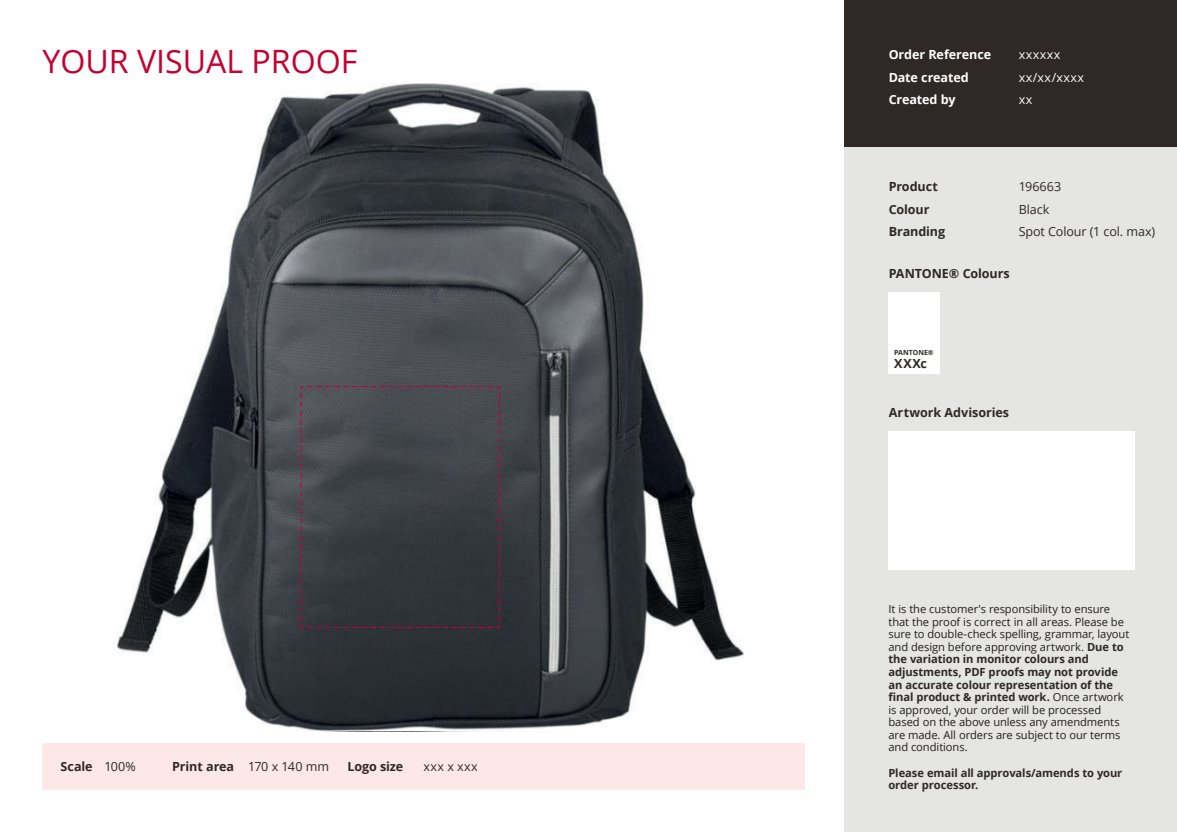
<style>
.page{position:relative;width:1177px;height:832px;background:#fff}
.page>*{position:absolute;margin:0;border:0;box-sizing:border-box;transform-origin:0 0}
.t1{font:32.15px "Open Sans";color:#c5002e}
.t2{font:700 12.55px/22.4px "Open Sans";letter-spacing:-.01em;color:#2e2926}
.t3{font:12.55px "Open Sans";letter-spacing:-.01em;color:#2e2926}
.t4{font:700 12.55px/22.4px "Open Sans";letter-spacing:-.01em;color:#fff}
.t5{font:12.55px/22.4px "Open Sans";letter-spacing:.03em;color:#fff}
.t6{font:11.2px/12.6px "Open Sans";letter-spacing:-.01em;color:#231f20}
.t7{font:700 11.2px/12.6px "Open Sans";letter-spacing:-.005em;color:#2e2926}
.t8{font:700 7px "Open Sans";letter-spacing:-.005em;color:#2e2926}
.s1{font-weight:400}
.s2{font-weight:700;color:#2e2926}
</style>
<div class="page">
<div style="left:42px;top:743px;width:763px;height:47px;background:#fde8e7"></div>
<div style="left:845px;top:0;width:332px;height:148px;background:#2e2926"></div>
<div style="left:845px;top:148px;width:332px;height:684px;background:#e5e5e3"></div>
<div style="left:888px;top:431px;width:247px;height:138px;background:#fff"></div>
<div style="left:888px;top:292px;width:52px;height:52px;background:#fff"></div>
<div style="left:888px;top:344px;width:52px;height:30px;background:#fff"></div>
<img style="left:117px;top:83px;width:626px;height:648px">
<svg style="left:300px;top:385px;width:200px;height:243px"></svg>
<h1 class="t1" style="left:42px;top:40px;width:316px">YOUR VISUAL PROOF</h1>
<p class="t2" style="left:61px;top:755px;width:77px">Scale <span class="s1">100%</span></p>
<p class="t2" style="left:172px;top:755px;width:63px">Print area</p>
<p class="t2" style="left:347px;top:755px;width:57px">Logo size</p>
<p class="t3" style="left:423px;top:758px;width:56px">xxx x xxx</p>
<p class="t3" style="left:248px;top:758px;width:82px">170 x 140 mm</p>
<p class="t4" style="left:888px;top:43px;width:104px">Order Reference<br>Date created<br>Created by</p>
<p class="t5" style="left:1019px;top:43px;width:67px">xxxxxx xx/xx/xxxx xx</p>
<p class="t2" style="left:888px;top:175px;width:58px">Product<br>Colour<br>Branding</p>
<p class="t3" style="left:1019px;top:178px;width:44px">196663</p>
<p class="t3" style="left:1018px;top:200px;width:32px">Black</p>
<p class="t3" style="left:1018px;top:223px;width:138px">Spot Colour (1 col. max)</p>
<p class="t2" style="left:888px;top:262px;width:123px">PANTONE® Colours</p>
<p class="t8" style="left:894px;top:348px;width:41px">PANTONE®</p>
<p class="t2" style="left:894px;top:352px;width:34px">XXXc</p>
<p class="t2" style="left:888px;top:401px;width:122px">Artwork Advisories</p>
<p class="t6" style="left:888px;top:602px;width:242px">It is the customer's responsibility to ensure that the proof is correct in all areas. Please be sure to double-check spelling, grammar, layout and design before approving artwork. <span class="s2">Due to the variation in monitor colours and adjustments, PDF proofs may not provide an accurate colour representation of the final product &amp; printed work.</span> Once artwork is approved, your order will be processed based on the above unless any amendments are made. All orders are subject to our terms and conditions.</p>
<p class="t7" style="left:888px;top:766px;width:235px">Please email all approvals/amends to your order processor.</p>
</div>
